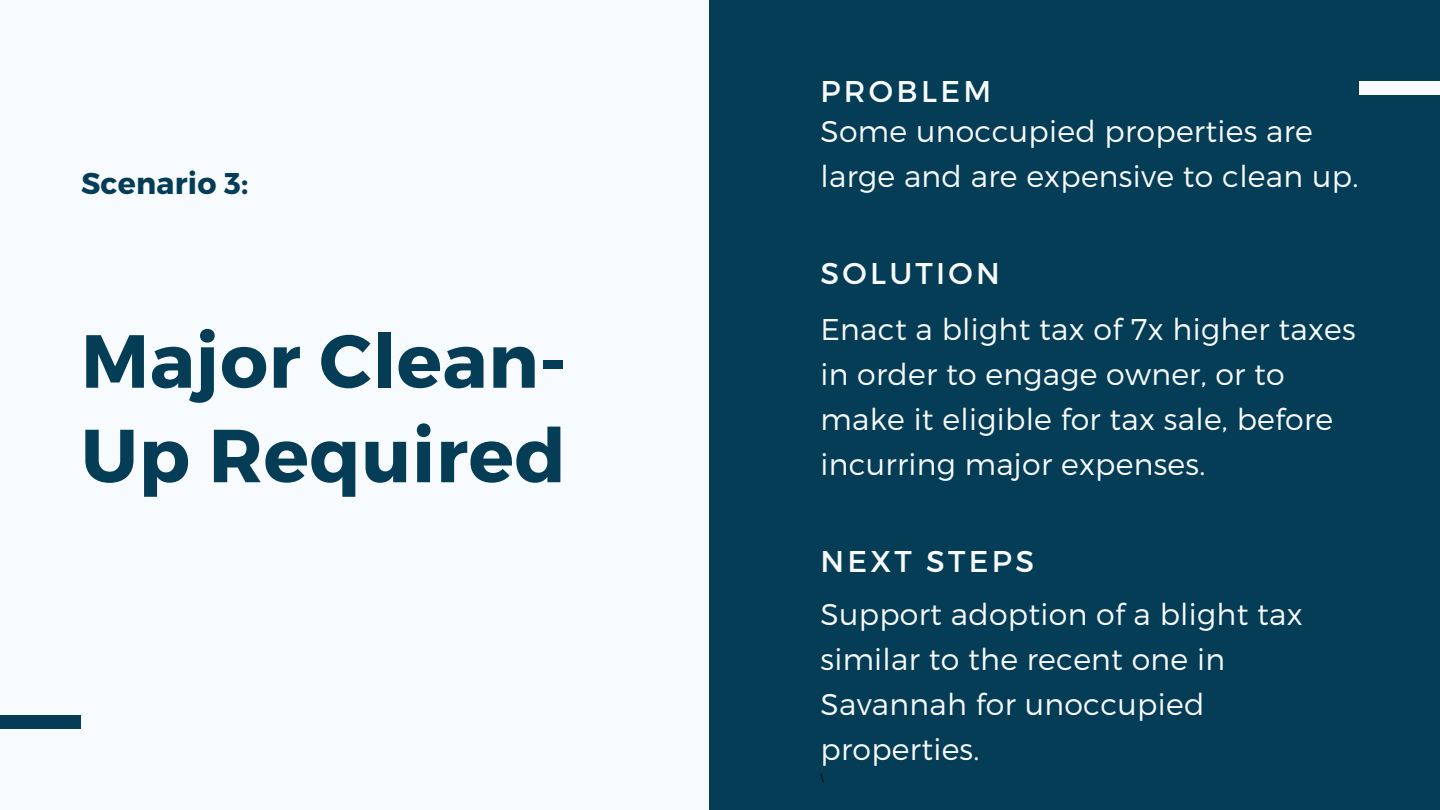
<style>
.page{position:relative;width:1440px;height:810px;background:#f8fbfd}
.page>*{position:absolute;margin:0;border:0;box-sizing:border-box;transform-origin:0 0}
.t1{font:700 75px/94.5px "Montserrat";letter-spacing:.01em;color:#053d57}
.t2{font:300 30px/45px "Montserrat";letter-spacing:.01em;color:#f8fbfd}
.t3{font:30px "Montserrat";letter-spacing:.11em;color:#f8fbfd}
.t4{font:700 30px "Montserrat";letter-spacing:.01em;color:#053d57}
.t5{font:12px "Arimo";color:#000}
</style>
<div class="page">
<div style="left:710px;top:0;width:730px;height:810px;background:#053d57"></div>
<div style="left:1359px;top:81px;width:81px;height:13px;background:#f8fbfd"></div>
<div style="left:0;top:715px;width:81px;height:14px;background:#053d57"></div>
<p class="t4" style="left:81px;top:164px;width:169px">Scenario 3:</p>
<p class="t3" style="left:820px;top:72px;width:172px">PROBLEM</p>
<h2 class="t2" style="left:820px;top:108px;width:539px">Some unoccupied properties are large and are expensive to clean up.</h2>
<h2 class="t3" style="left:820px;top:254px;width:181px">SOLUTION</h2>
<h3 class="t1" style="left:81px;top:310px;width:488px">Major Clean-<br>Up Required</h3>
<h1 class="t2" style="left:820px;top:305px;width:537px">Enact a blight tax of 7x higher taxes in order to engage owner, or to make it eligible for tax sale, before incurring major expenses.</h1>
<p class="t3" style="left:820px;top:542px;width:215px">NEXT STEPS</p>
<p class="t2" style="left:820px;top:591px;width:484px">Support adoption of a blight tax similar to the recent one in<br>Savannah for unoccupied properties.</p>
<h2 class="t5" style="left:820px;top:771px;width:5px">\</h2>
</div>
